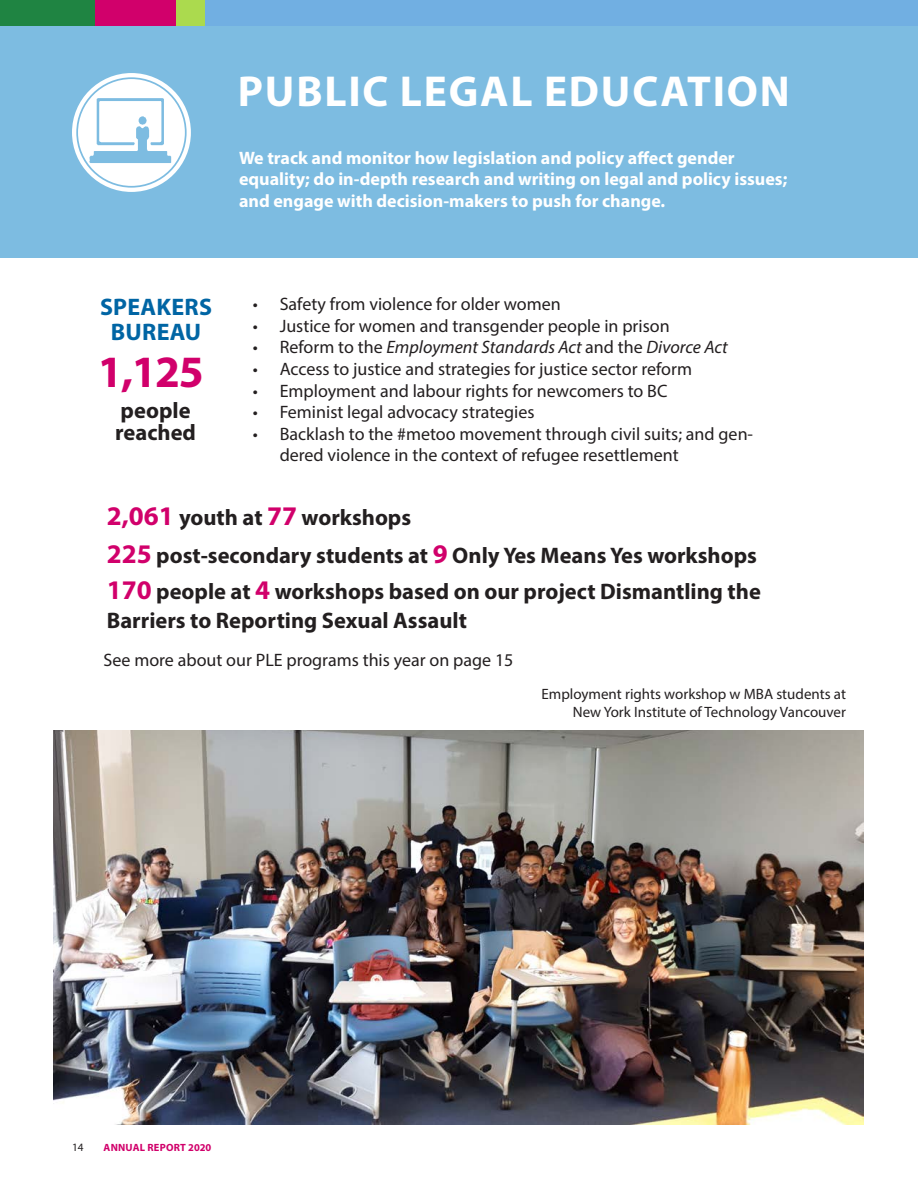
<style>
.page{position:relative;width:918px;height:1188px;background:#fff}
.page>*{position:absolute;margin:0;border:0;box-sizing:border-box;transform-origin:0 0}
.body_square_bullet{font:700 45px "Myriad Pro";color:#d1006b}
.head_2{font:700 43.5px "Myriad Pro";letter-spacing:.04em;color:#fff}
.head_2-2{font:700 24px/25.5px "Myriad Pro";letter-spacing:.01em;color:#0065a4;text-align:center}
.body_text{font:700 22.5px/28.5px "Myriad Pro";color:#231f20}
.t1{font:18px/21.6px "Myriad Pro";color:#231f20}
.t2{font:700 18px/21.6px "Myriad Pro";color:#fff}
.t3{font:italic 18px "Myriad Pro";color:#231f20}
.t4{font:15px/18px "Myriad Pro";color:#231f20;text-align:right}
.t5{font:11.25px "Myriad Pro";color:#221e1f}
.t6{font:700 10.5px "Myriad Pro";letter-spacing:.02em;color:#d1006b}
.s1{font-style:normal}
.s2{font-size:27px;color:#d1006b}
</style>
<div class="page">
<div style="left:0;top:0;width:95px;height:27px;background:#1f8442"></div>
<div style="left:95px;top:0;width:81px;height:27px;background:#d1006b"></div>
<div style="left:176px;top:0;width:30px;height:27px;background:#abda4e"></div>
<div style="left:206px;top:0;width:712px;height:27px;background:#71afe2"></div>
<div style="left:0;top:27px;width:918px;height:231px;background:#7dbce1"></div>
<svg style="left:72px;top:73px;width:119px;height:119px;fill:#fff"></svg>
<img style="left:76px;top:86px;width:110px;height:87px">
<img style="left:53px;top:730px;width:811px;height:394px">
<p class="head_2" style="left:238px;top:63px;width:553px">PUBLIC LEGAL EDUCATION</p>
<p class="t2" style="left:239px;top:146px;width:550px">We track and monitor how legislation and policy affect gender equality; do in-depth research and writing on legal and policy issues; and engage with decision-makers to push for change.</p>
<p class="head_2-2" style="left:100px;top:293px;width:113px">SPEAKERS<br>BUREAU</p>
<p class="body_square_bullet" style="left:98px;top:343px;width:108px">1,125</p>
<p class="body_text" style="left:121px;top:395px;width:71px">people</p>
<p class="body_text" style="left:115px;top:418px;width:82px">reached</p>
<p class="t1" style="left:253px;top:293px;width:310px">• Safety from violence for older women</p>
<p class="t1" style="left:253px;top:315px;width:419px">• Justice for women and transgender people in prison</p>
<p class="t3" style="left:253px;top:336px;width:477px"><span class="s1">• Reform to the</span> Employment Standards Act <span class="s1">and the</span> Divorce Act</p>
<p class="t1" style="left:253px;top:358px;width:441px">• Access to justice and strategies for justice sector reform</p>
<p class="t1" style="left:253px;top:380px;width:416px">• Employment and labour rights for newcomers to BC</p>
<p class="t1" style="left:253px;top:401px;width:283px">• Feminist legal advocacy strategies</p>
<p class="t1" style="left:280px;top:423px;width:475px;text-indent:-27px">• Backlash to the #metoo movement through civil suits; and gen&shy;dered violence in the context of refugee resettlement</p>
<p class="body_text" style="left:107px;top:502px;width:306px"><span class="s2">2,061</span> youth at <span class="s2">77</span> workshops</p>
<p class="body_text" style="left:107px;top:540px;width:652px"><span class="s2">225</span> post-secondary students at <span class="s2">9</span> Only Yes Means Yes workshops</p>
<p class="body_text" style="left:107px;top:577px;width:656px"><span class="s2">170</span> people at <span class="s2">4</span> workshops based on our project Dismantling the<br>Barriers to Reporting Sexual Assault</p>
<p class="t1" style="left:104px;top:649px;width:411px">See more about our PLE programs this year on page 15</p>
<p class="t4" style="left:541px;top:684px;width:306px">Employment rights workshop w MBA students at<br>New York Institute of Technology Vancouver</p>
<p class="t5" style="left:72px;top:1140px;width:13px">14</p>
<p class="t6" style="left:104px;top:1141px;width:109px">ANNUAL REPORT 2020</p>
</div>
